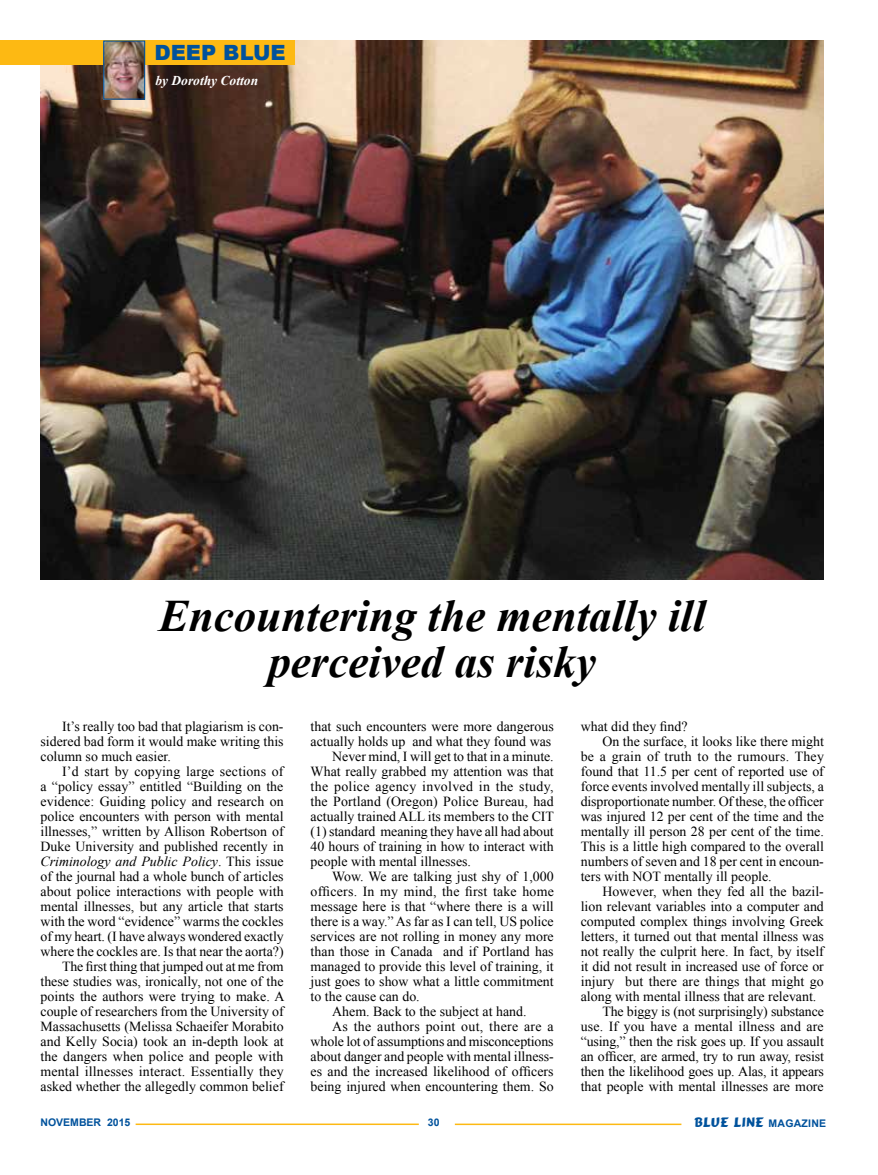
<style>
.page{position:relative;width:878px;height:1175px;background:#fff}
.page>*{position:absolute;margin:0;border:0;box-sizing:border-box;transform-origin:0 0}
.t1{font:italic 700 45px/45px "Times New Roman";color:#000;text-align:center}
.t2{font:900 21px "Arial";color:#00529c}
.t3{font:13.8px/15px "Times New Roman";color:#000;text-align:justify}
.t4{font:13.8px "Times New Roman";letter-spacing:.02em;color:#000}
.t5{font:13.8px "Times New Roman";letter-spacing:.025em;color:#000}
.t6{font:13.5px "Comic";letter-spacing:.02em;color:#00529c}
.t7{font:italic 700 13.5px "Times New Roman";color:#fff}
.t8{font:700 10.5px "Arial";color:#00529c}
.s1{font-style:italic}
.s2{font-family:"Arial";font-weight:700;font-size:10.5px}
</style>
<div class="page">
<hr style="left:136px;top:1123px;width:283px;height:2px;background:#fdb913">
<hr style="left:455px;top:1123px;width:226px;height:2px;background:#fdb913">
<img style="left:40px;top:40px;width:783px;height:539px">
<div style="left:0;top:40px;width:294px;height:25px;background:#fdb913"></div>
<img style="left:105px;top:42px;width:38px;height:56px">
<div style="left:103px;top:40px;width:42px;height:60px;border:1px solid #00529c"></div>
<h2 class="t2" style="left:154px;top:37px;width:133px">DEEP BLUE</h2>
<p class="t7" style="left:155px;top:71px;width:104px">by Dorothy Cotton</p>
<h1 class="t1" style="left:159px;top:592px;width:548px">Encountering the mentally ill perceived as risky</h1>
<p class="t3" style="left:40px;top:718px;width:244px;text-indent:22px">It’s really too bad that plagiarism is con&shy;sidered bad form it would make writing this column so much easier.</p>
<p class="t3" style="left:40px;top:763px;width:245px;text-align:right">I’d start by copying large sections of<br>a “policy essay” entitled “Building on the evidence: Guiding policy and research on police encounters with person with mental illnesses,” written by Allison Robertson of Duke University and published recently in <span class="s1">Criminology and Public Policy</span>. This issue of the journal had a whole bunch of articles about police interactions with people with mental illnesses, but any article that starts with the word “evidence” warms the cockles of my heart. (I have always wondered exactly where the cockles are. Is that near the aorta?)<br>The first thing that jumped out at me from these studies was, ironically, not one of the points the authors were trying to make. A couple of researchers from the University of Massachusetts (Melissa Schaeifer Morabito and Kelly Socia) took an in-depth look at the dangers when police and people with mental illnesses interact. Essentially they asked whether the allegedly common belief</p>
<p class="t3" style="left:310px;top:718px;width:244px">that such encounters were more dangerous</p>
<p class="t3" style="left:310px;top:733px;width:242px">actually holds up and what they found was</p>
<p class="t3" style="left:332px;top:748px;width:223px">Never mind, I will get to that in a minute.</p>
<p class="t3" style="left:310px;top:763px;width:244px">What really grabbed my attention was that</p>
<p class="t5" style="left:310px;top:776px;width:244px">the police agency involved in the study,</p>
<p class="t3" style="left:310px;top:793px;width:244px">the Portland (Oregon) Police Bureau, had</p>
<p class="t3" style="left:310px;top:808px;width:245px">actually trained ALL its members to the CIT</p>
<p class="t3" style="left:310px;top:823px;width:245px">(1) standard meaning they have all had about</p>
<p class="t3" style="left:310px;top:838px;width:244px">40 hours of training in how to interact with</p>
<p class="t3" style="left:310px;top:853px;width:162px">people with mental illnesses.</p>
<p class="t3" style="left:332px;top:868px;width:223px">Wow. We are talking just shy of 1,000</p>
<p class="t3" style="left:310px;top:883px;width:245px">officers. In my mind, the first take home</p>
<p class="t3" style="left:310px;top:898px;width:244px">message here is that “where there is a will</p>
<p class="t3" style="left:310px;top:913px;width:244px">there is a way.” As far as I can tell, US police</p>
<p class="t3" style="left:310px;top:928px;width:244px">services are not rolling in money any more</p>
<p class="t3" style="left:310px;top:943px;width:244px">than those in Canada and if Portland has</p>
<p class="t3" style="left:310px;top:958px;width:244px">managed to provide this level of training, it</p>
<p class="t3" style="left:310px;top:973px;width:244px">just goes to show what a little commitment</p>
<p class="t3" style="left:310px;top:988px;width:111px">to the cause can do.</p>
<p class="t3" style="left:332px;top:1003px;width:196px">Ahem. Back to the subject at hand.</p>
<p class="t4" style="left:332px;top:1016px;width:223px">As the authors point out, there are a</p>
<p class="t3" style="left:310px;top:1033px;width:244px">whole lot of assumptions and misconceptions</p>
<p class="t3" style="left:310px;top:1048px;width:245px">about danger and people with mental illness-</p>
<p class="t3" style="left:310px;top:1063px;width:244px">es and the increased likelihood of officers</p>
<p class="t3" style="left:310px;top:1078px;width:244px">being injured when encountering them. So</p>
<p class="t3" style="left:580px;top:718px;width:108px">what did they find?</p>
<p class="t3" style="left:602px;top:733px;width:223px">On the surface, it looks like there might</p>
<p class="t4" style="left:580px;top:746px;width:245px">be a grain of truth to the rumours. They</p>
<p class="t3" style="left:580px;top:763px;width:244px">found that 11.5 per cent of reported use of</p>
<p class="t3" style="left:580px;top:778px;width:244px">force events involved mentally ill subjects, a</p>
<p class="t3" style="left:580px;top:793px;width:244px">disproportionate number. Of these, the officer</p>
<p class="t3" style="left:580px;top:808px;width:244px">was injured 12 per cent of the time and the</p>
<p class="t3" style="left:580px;top:823px;width:244px">mentally ill person 28 per cent of the time.</p>
<p class="t3" style="left:580px;top:838px;width:245px">This is a little high compared to the overall</p>
<p class="t3" style="left:580px;top:853px;width:244px">numbers of seven and 18 per cent in encoun-</p>
<p class="t3" style="left:580px;top:868px;width:192px">ters with NOT mentally ill people.</p>
<p class="t3" style="left:602px;top:883px;width:223px">However, when they fed all the bazil-</p>
<p class="t3" style="left:580px;top:898px;width:244px">lion relevant variables into a computer and</p>
<p class="t3" style="left:580px;top:913px;width:244px">computed complex things involving Greek</p>
<p class="t3" style="left:580px;top:928px;width:244px">letters, it turned out that mental illness was</p>
<p class="t3" style="left:580px;top:943px;width:244px">not really the culprit here. In fact, by itself</p>
<p class="t3" style="left:580px;top:958px;width:244px">it did not result in increased use of force or</p>
<p class="t3" style="left:580px;top:973px;width:244px">injury but there are things that might go</p>
<p class="t3" style="left:580px;top:988px;width:237px">along with mental illness that are relevant.</p>
<p class="t3" style="left:602px;top:1003px;width:223px">The biggy is (not surprisingly) substance</p>
<p class="t3" style="left:580px;top:1018px;width:244px">use. If you have a mental illness and are</p>
<p class="t3" style="left:580px;top:1033px;width:244px">“using,” then the risk goes up. If you assault</p>
<p class="t3" style="left:580px;top:1048px;width:244px">an officer, are armed, try to run away, resist</p>
<p class="t3" style="left:580px;top:1063px;width:245px">then the likelihood goes up. Alas, it appears</p>
<p class="t3" style="left:580px;top:1078px;width:244px">that people with mental illnesses are more</p>
<p class="t8" style="left:40px;top:1115px;width:91px">NOVEMBER 2015</p>
<p class="t8" style="left:428px;top:1115px;width:13px">30</p>
<p class="t6" style="left:694px;top:1113px;width:133px">BLUE LINE <span class="s2">MAGAZINE</span></p>
</div>
